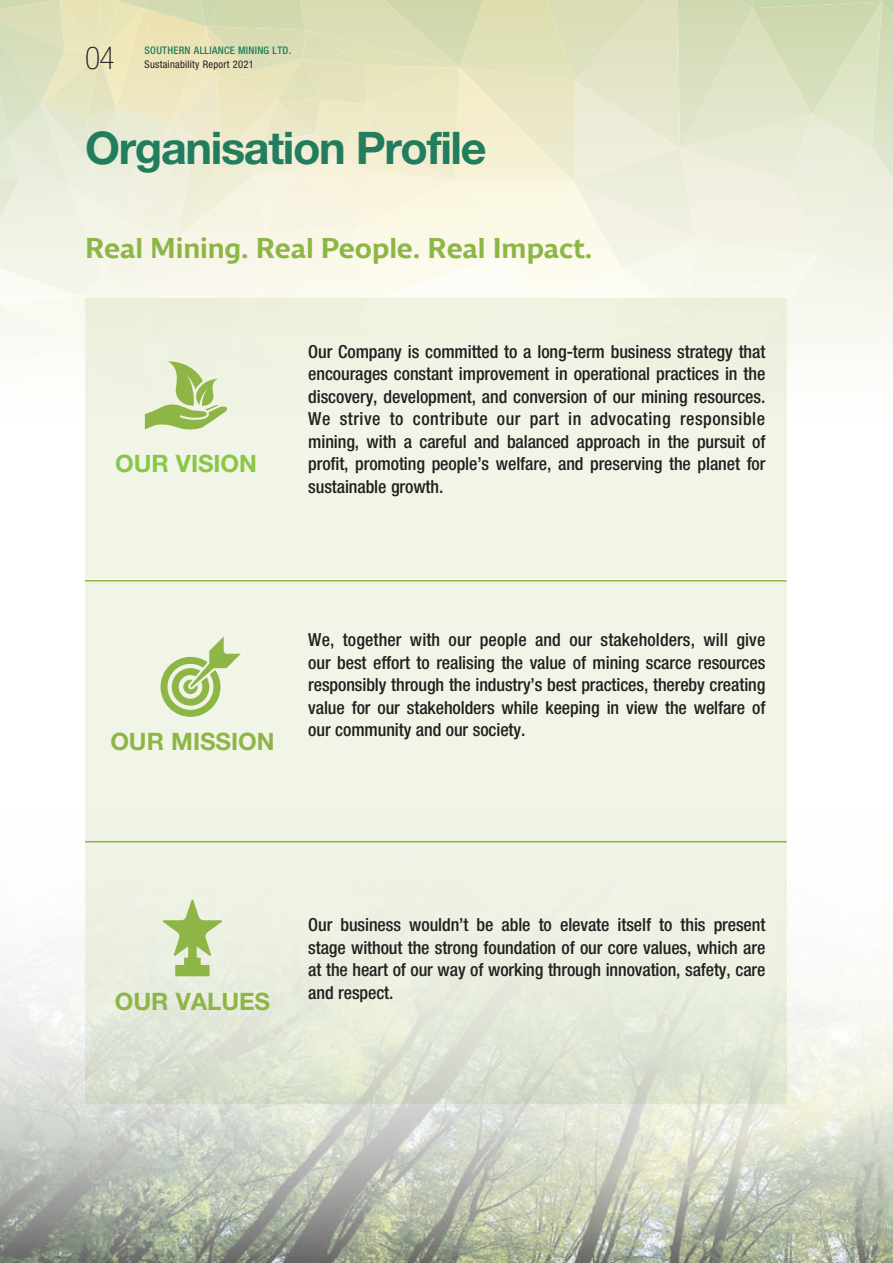
<style>
.page{position:relative;width:893px;height:1263px;background:#fff}
.page>*{position:absolute;margin:0;border:0;box-sizing:border-box;transform-origin:0 0}
.t1{font:700 45px "Helvetica Neue LT Pro";letter-spacing:-.03em;color:#217d5d}
.t2{font:100 condensed 31.5px "Helvetica Neue LT Std";color:#231f20}
.t3{font:28.5px "AB In Bev Headlines";letter-spacing:-.005em;color:#8eb646}
.t4{font:700 24px "Helvetica Neue LT Std";color:#8eb646}
.t5{font:700 24px "Helvetica Neue LT Std";color:#8ac648}
.t6{font:500 condensed 18px/22.5px "Helvetica Neue LT Std";letter-spacing:-.005em;color:#231f20;text-align:justify}
.t7{font:500 condensed 10.5px "Helvetica Neue LT Std";letter-spacing:.025em;color:#217d5d}
.t8{font:condensed 10.5px "Helvetica Neue LT Std";letter-spacing:.025em;color:#231f20}
</style>
<div class="page">
<img style="left:0;top:965px;width:893px;height:298px">
<div style="left:85px;top:298px;width:702px;height:281px;background:#f1f5e8"></div>
<div style="left:85px;top:580px;width:702px;height:262px;background:#f1f5e8"></div>
<div style="left:85px;top:841px;width:702px;height:262px;background:linear-gradient(to bottom,#f4f8eb,#dae1d0)"></div>
<hr style="left:85px;top:580px;width:702px;height:1px;background:#8eb646">
<hr style="left:85px;top:841px;width:702px;height:1px;background:#8eb646">
<svg style="left:0;top:0;width:893px;height:430px"></svg>
<svg style="left:162px;top:899px;width:61px;height:77px;background:#c7d9a5"></svg>
<svg style="left:161px;top:636px;width:80px;height:81px"></svg>
<h2 class="t2" style="left:85px;top:40px;width:31px">04</h2>
<p class="t7" style="left:145px;top:44px;width:148px">SOUTHERN ALLIANCE MINING LTD.</p>
<p class="t8" style="left:145px;top:58px;width:111px">Sustainability Report 2021</p>
<h1 class="t1" style="left:85px;top:120px;width:403px">Organisation Profile</h1>
<h3 class="t3" style="left:85px;top:230px;width:509px">Real Mining. Real People. Real Impact.</h3>
<h3 class="t5" style="left:115px;top:449px;width:144px">OUR VISION</h3>
<p class="t6" style="left:308px;top:340px;width:459px">Our Company is committed to a long-term business strategy that encourages constant improvement in operational practices in the discovery, development, and conversion of our mining resources.<br>We strive to contribute our part in advocating responsible mining, with a careful and balanced approach in the pursuit of profit, promoting people’s welfare, and preserving the planet for sustainable growth.</p>
<h3 class="t4" style="left:110px;top:727px;width:166px">OUR MISSION</h3>
<p class="t6" style="left:308px;top:628px;width:459px">We, together with our people and our stakeholders, will give our best effort to realising the value of mining scarce resources responsibly through the industry’s best practices, thereby creating value for our stakeholders while keeping in view the welfare of our community and our society.</p>
<h3 class="t4" style="left:115px;top:987px;width:157px">OUR VALUES</h3>
<p class="t6" style="left:308px;top:913px;width:459px">Our business wouldn’t be able to elevate itself to this present stage without the strong foundation of our core values, which are at the heart of our way of working through innovation, safety, care and respect.</p>
</div>
